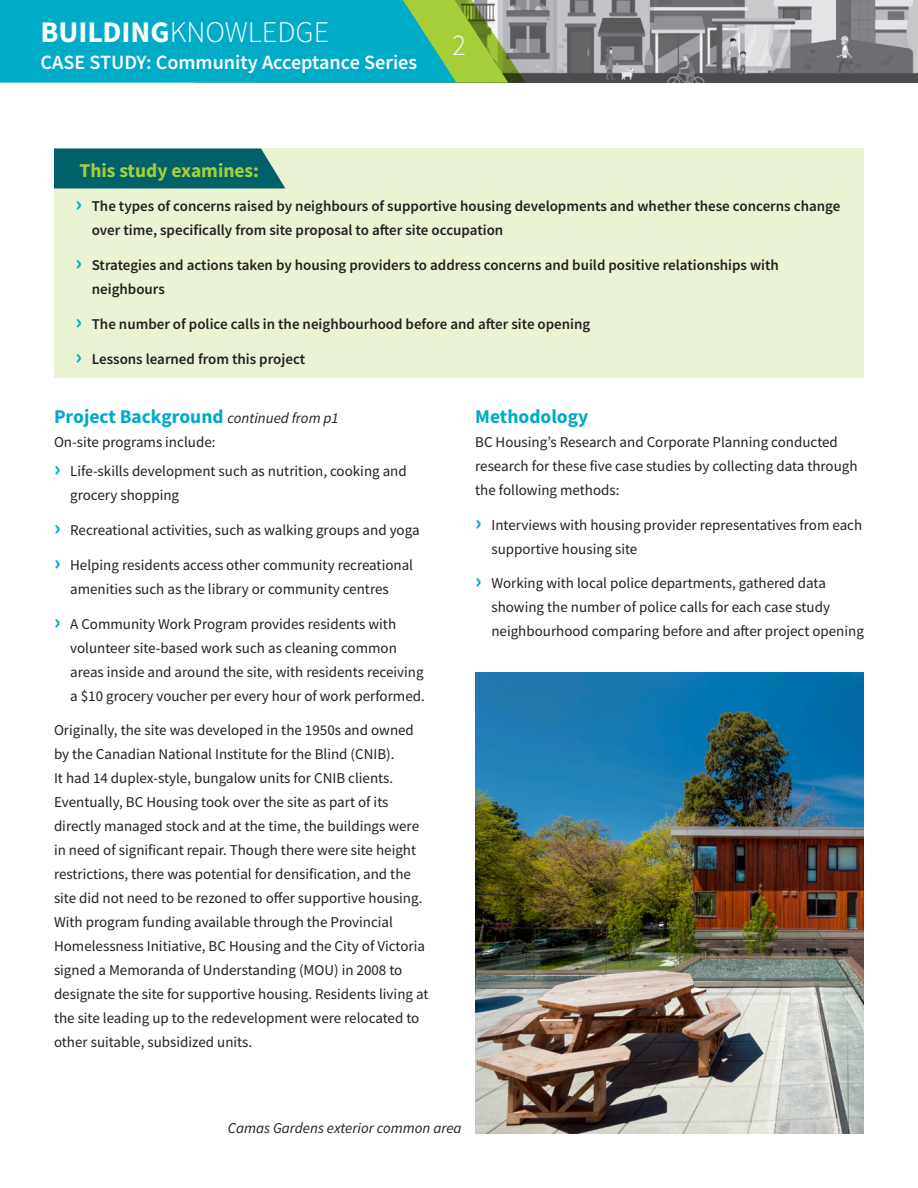
<style>
.page{position:relative;width:918px;height:1188px;background:#fff}
.page>*{position:absolute;margin:0;border:0;box-sizing:border-box;transform-origin:0 0}
.t1{font:300 30px "Source Sans Pro";color:#fff}
.t2{font:300 30px "Source Sans Pro";color:#fff;scale:.93 1}
.t3{font:600 20.25px "Source Sans Pro";color:#fff}
.t4{font:700 19.5px "Source Sans Pro";color:#00abc8}
.H3_-_Feature_Box{font:700 19.5px "Source Sans Pro";color:#a6ce39}
.Body{font:15px/24px "Source Sans Pro";color:#231f20}
.t5{font:600 15px/24px "Source Sans Pro";color:#231f20}
.t6{font:italic 15px "Source Sans Pro";color:#231f20}
.s1{font-weight:700}
.s2{font-weight:700;font-size:22.5px;color:#00abc8}
.s3{font-weight:400;font-style:italic;font-size:15px;color:#231f20}
</style>
<div class="page">
<img style="left:525px;top:0;width:393px;height:83px">
<svg style="left:0;top:0;width:525px;height:83px;background:#1cadb2"></svg>
<img style="left:475px;top:673px;width:389px;height:461px">
<div style="left:54px;top:148px;width:810px;height:230px;background:#eaf3d4"></div>
<svg style="left:54px;top:148px;width:231px;height:40px;background:#0e6a6f"></svg>
<h1 class="t1" style="left:41px;top:14px;width:290px"><span class="s1">BUILDING</span>KNOWLEDGE</h1>
<h2 class="t3" style="left:41px;top:49px;width:378px">CASE STUDY: Community Acceptance Series</h2>
<h1 class="t2" style="left:453px;top:27px;width:16px">2</h1>
<p class="H3_-_Feature_Box" style="left:80px;top:157px;width:181px">This study examines:</p>
<p class="t5" style="left:92px;top:194px;width:750px;text-indent:-16px"><span class="s2">›</span> The types of concerns raised by neighbours of supportive housing developments and whether these concerns change over time, specifically from site proposal to after site occupation</p>
<p class="t5" style="left:92px;top:253px;width:689px;text-indent:-16px"><span class="s2">›</span> Strategies and actions taken by housing providers to address concerns and build positive relationships with neighbours</p>
<p class="t5" style="left:76px;top:312px;width:516px"><span class="s2">›</span> The number of police calls in the neighbourhood before and after site opening</p>
<p class="t5" style="left:76px;top:347px;width:231px"><span class="s2">›</span> Lessons learned from this project</p>
<h3 class="t4" style="left:54px;top:403px;width:286px">Project Background <span class="s3">continued from p1</span></h3>
<p class="Body" style="left:54px;top:430px;width:163px">On-site programs include:</p>
<p class="Body" style="left:70px;top:459px;width:338px;text-indent:-16px"><span class="s2">›</span> Life-skills development such as nutrition, cooking and grocery shopping</p>
<p class="Body" style="left:54px;top:518px;width:367px"><span class="s2">›</span> Recreational activities, such as walking groups and yoga</p>
<p class="Body" style="left:54px;top:553px;width:361px;text-align:center"><span class="s2">›</span> Helping residents access other community recreational amenities such as the library or community centres</p>
<p class="Body" style="left:70px;top:612px;width:356px;text-indent:-16px"><span class="s2">›</span> A Community Work Program provides residents with volunteer site-based work such as cleaning common areas inside and around the site, with residents receiving a $10 grocery voucher per every hour of work performed.</p>
<p class="Body" style="left:54px;top:718px;width:376px">Originally, the site was developed in the 1950s and owned by the Canadian National Institute for the Blind (CNIB).<br>It had 14 duplex-style, bungalow units for CNIB clients.<br>Eventually, BC Housing took over the site as part of its directly managed stock and at the time, the buildings were in need of significant repair. Though there were site height restrictions, there was potential for densification, and the site did not need to be rezoned to offer supportive housing.<br>With program funding available through the Provincial Homelessness Initiative, BC Housing and the City of Victoria signed a Memoranda of Understanding (MOU) in 2008 to designate the site for supportive housing. Residents living at the site leading up to the redevelopment were relocated to other suitable, subsidized units.</p>
<h3 class="t4" style="left:475px;top:403px;width:115px">Methodology</h3>
<p class="Body" style="left:475px;top:430px;width:384px">BC Housing’s Research and Corporate Planning conducted research for these five case studies by collecting data through the following methods:</p>
<p class="Body" style="left:491px;top:513px;width:372px;text-indent:-16px"><span class="s2">›</span> Interviews with housing provider representatives from each supportive housing site</p>
<p class="Body" style="left:491px;top:571px;width:374px;text-indent:-16px"><span class="s2">›</span> Working with local police departments, gathered data showing the number of police calls for each case study neighbourhood comparing before and after project opening</p>
<p class="t6" style="left:228px;top:1118px;width:235px">Camas Gardens exterior common area</p>
</div>
